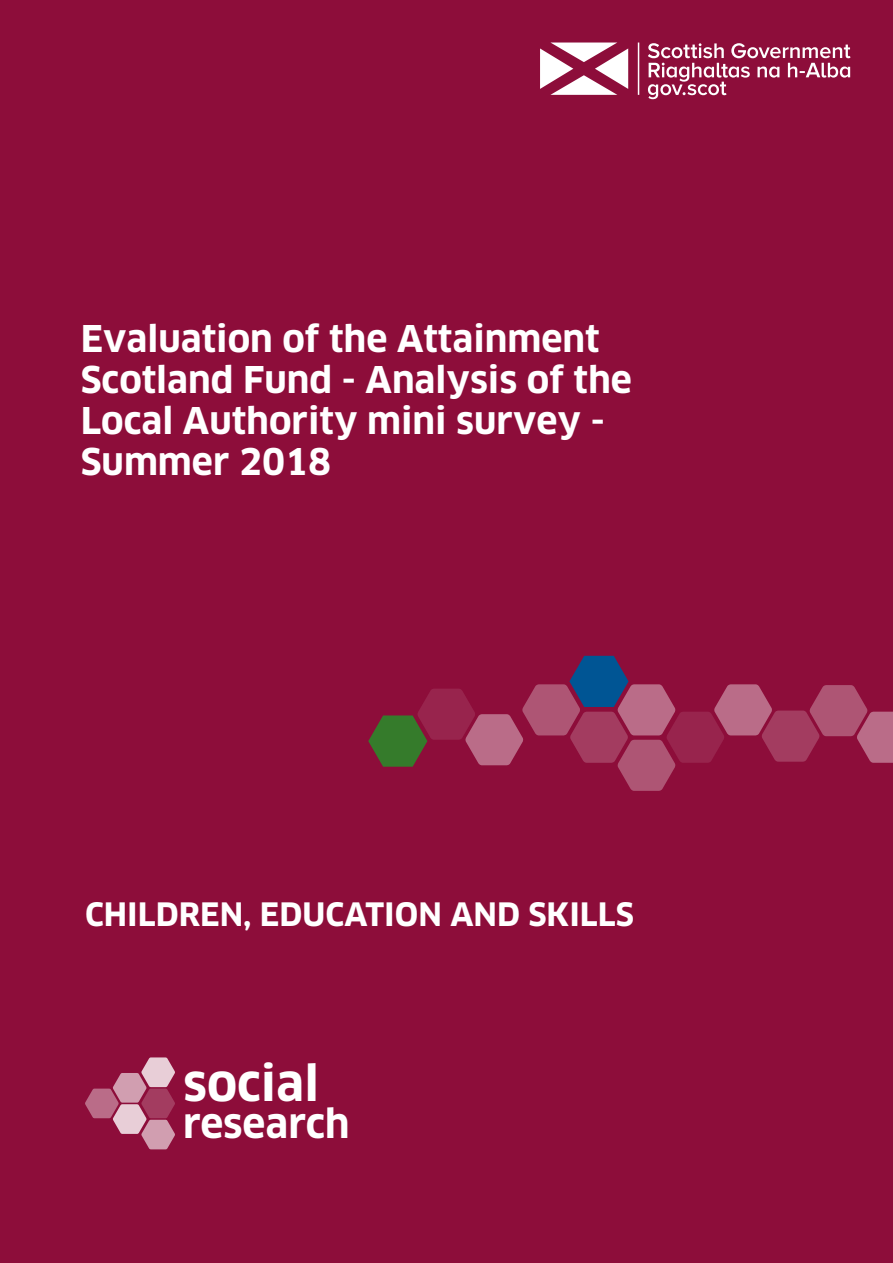
<style>
.page{position:relative;width:893px;height:1263px;background:#8d0d3a}
.page>*{position:absolute;margin:0;border:0;box-sizing:border-box;transform-origin:0 0}
.t1{font:700 48.3px "Clan";color:#fff}
.t2{font:700 39.15px "Clan";color:#fff}
.t3{font:700 36px/40.8px "Clan OT";color:#fff}
.t4{font:700 31.5px "Clan";color:#fff}
</style>
<div class="page">
<svg style="left:85px;top:1057px;width:90px;height:92px"></svg>
<svg style="left:368px;top:656px;width:525px;height:135px"></svg>
<hr style="left:638px;top:43px;width:1px;height:52px;background:#fff">
<svg style="left:540px;top:43px;width:88px;height:52px"></svg>
<svg style="left:648px;top:43px;width:202px;height:56px"></svg>
<p class="t3" style="left:81px;top:321px;width:553px">Evaluation of the Attainment<br>Scotland Fund - Analysis of the<br>Local Authority mini survey -<br>Summer 2018</p>
<p class="t4" style="left:85px;top:895px;width:550px">CHILDREN, EDUCATION AND SKILLS</p>
<h1 class="t1" style="left:183px;top:1053px;width:137px">social</h1>
<p class="t2" style="left:183px;top:1099px;width:168px">research</p>
</div>
